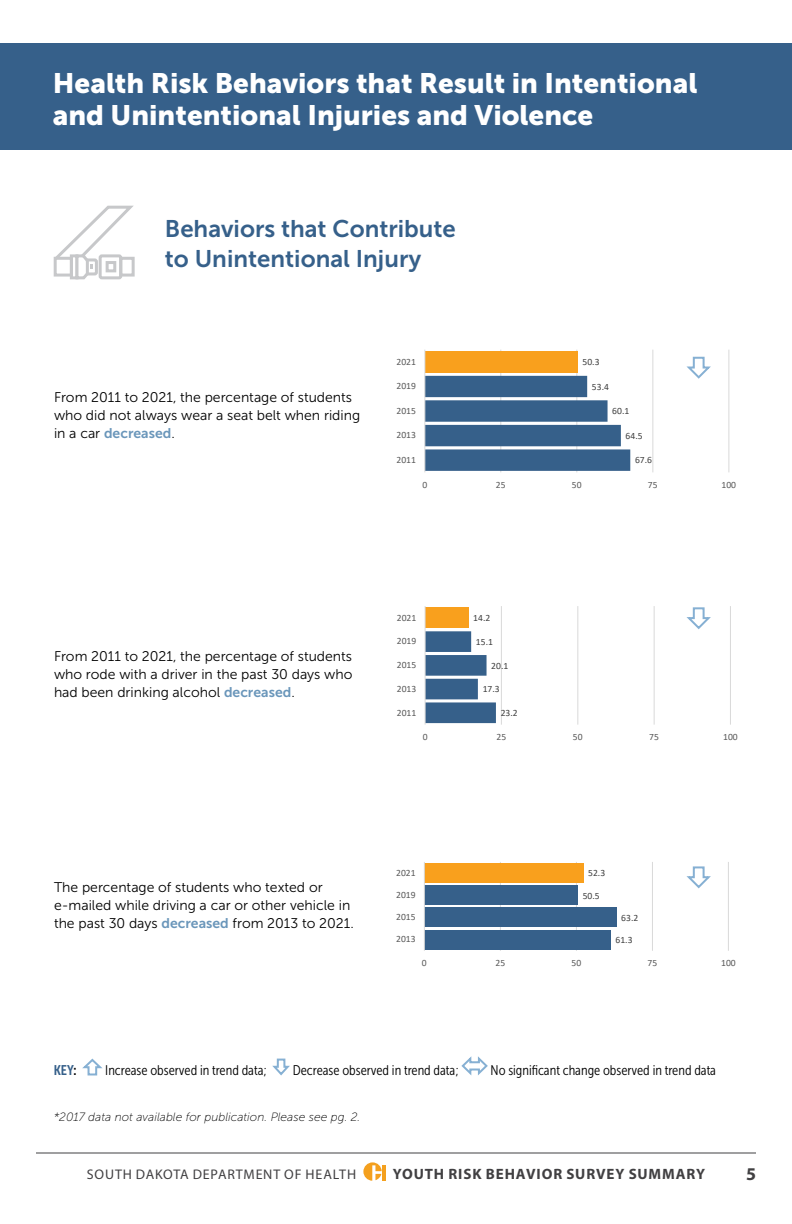
<style>
.page{position:relative;width:792px;height:1224px;background:#fff}
.page>*{position:absolute;margin:0;border:0;box-sizing:border-box;transform-origin:0 0}
.t1{font:28px/32px "Museo Sans 900";color:#fff}
.t2{font:24px/30px "Museo Sans 700";color:#36608a}
.t3{font:700 18px "Myriad Pro";color:#414042}
.t4{font:700 15px "Myriad Pro";letter-spacing:.06em;color:#414042}
.t5{font:14px/18px "Museo Sans 300";color:#000}
.t6{font:14px "Museo Sans Cond 300";color:#000}
.t7{font:14px "Myriad Pro";letter-spacing:.055em;color:#414042}
.t8{font:14px "Museo Sans 700";color:#6a96ba}
.t9{font:14px "Museo Sans Cond 700";color:#36608a}
.t10{font:italic 12px "Museo Sans 100";color:#000}
.t11{font:9.6px "Calibri";letter-spacing:.005em;color:#595959}
.t12{font:9.6px "Calibri";letter-spacing:.005em;color:#404040}
.s1{font-family:"Museo Sans 300";color:#000}
.s2{font-family:"Museo Sans 700";color:#6a96ba}
.s3{color:#000}
</style>
<div class="page">
<hr style="left:383px;top:1165px;width:3px;height:16px;background:#f4a01e">
<svg style="left:363px;top:1162px;width:19px;height:19px"></svg>
<hr style="left:36px;top:1152px;width:720px;height:2px;background:#414042">
<div style="left:0;top:43px;width:792px;height:107px;background:#36608a"></div>
<svg style="left:53px;top:205px;width:82px;height:75px"></svg>
<svg style="left:82px;top:1058px;width:21px;height:18px"></svg>
<svg style="left:272px;top:1058px;width:18px;height:18px"></svg>
<svg style="left:461px;top:1056px;width:27px;height:20px"></svg>
<hr style="left:501px;top:606px;width:1px;height:119px;background:#d9d9d9">
<hr style="left:577px;top:606px;width:1px;height:119px;background:#d9d9d9">
<hr style="left:654px;top:606px;width:1px;height:119px;background:#d9d9d9">
<hr style="left:730px;top:606px;width:1px;height:119px;background:#d9d9d9">
<div style="left:425px;top:608px;width:43px;height:20px;background:#f9a01d"></div>
<svg style="left:426px;top:631px;width:70px;height:92px"></svg>
<hr style="left:425px;top:606px;width:1px;height:119px;background:#d9d9d9">
<svg style="left:686px;top:607px;width:25px;height:23px"></svg>
<hr style="left:500px;top:350px;width:1px;height:122px;background:#d9d9d9">
<hr style="left:576px;top:350px;width:1px;height:122px;background:#d9d9d9">
<hr style="left:653px;top:350px;width:1px;height:122px;background:#d9d9d9">
<hr style="left:729px;top:350px;width:1px;height:122px;background:#d9d9d9">
<div style="left:425px;top:351px;width:153px;height:22px;background:#f9a01d"></div>
<svg style="left:426px;top:376px;width:204px;height:95px;background:#597b9e"></svg>
<hr style="left:425px;top:350px;width:1px;height:122px;background:#d9d9d9">
<svg style="left:686px;top:356px;width:25px;height:23px"></svg>
<svg style="left:686px;top:866px;width:25px;height:23px"></svg>
<hr style="left:500px;top:862px;width:1px;height:89px;background:#d9d9d9">
<hr style="left:576px;top:862px;width:1px;height:89px;background:#d9d9d9">
<hr style="left:652px;top:862px;width:1px;height:89px;background:#d9d9d9">
<hr style="left:728px;top:862px;width:1px;height:89px;background:#d9d9d9">
<div style="left:424px;top:930px;width:187px;height:19px;background:#36608a"></div>
<div style="left:424px;top:908px;width:193px;height:19px;background:#36608a"></div>
<div style="left:424px;top:886px;width:154px;height:19px;background:#36608a"></div>
<div style="left:424px;top:863px;width:159px;height:20px;background:#f9a01d"></div>
<hr style="left:424px;top:862px;width:1px;height:89px;background:#d9d9d9">
<h1 class="t1" style="left:53px;top:67px;width:646px">Health Risk Behaviors that Result in Intentional and Unintentional Injuries and Violence</h1>
<h2 class="t2" style="left:165px;top:213px;width:292px">Behaviors that Contribute to Unintentional Injury</h2>
<p class="t11" style="left:397px;top:355px;width:21px">2021</p>
<p class="t12" style="left:582px;top:355px;width:19px">50.3</p>
<p class="t11" style="left:397px;top:379px;width:21px">2019</p>
<p class="t12" style="left:592px;top:380px;width:19px">53.4</p>
<p class="t5" style="left:54px;top:389px;width:308px">From 2011 to 2021, the percentage of students who did not always wear a seat belt when riding</p>
<p class="t8" style="left:54px;top:426px;width:122px"><span class="s1">in a car</span> decreased<span class="s1">.</span></p>
<p class="t11" style="left:397px;top:404px;width:21px">2015</p>
<p class="t11" style="left:397px;top:428px;width:21px">2013</p>
<p class="t12" style="left:612px;top:404px;width:19px">60.1</p>
<p class="t12" style="left:626px;top:429px;width:19px">64.5</p>
<p class="t11" style="left:397px;top:453px;width:21px">2011</p>
<p class="t12" style="left:635px;top:454px;width:19px">67.6</p>
<p class="t11" style="left:422px;top:478px;width:6px">0</p>
<p class="t11" style="left:496px;top:478px;width:11px">25</p>
<p class="t11" style="left:572px;top:478px;width:11px">50</p>
<p class="t11" style="left:648px;top:478px;width:11px">75</p>
<p class="t11" style="left:722px;top:478px;width:16px">100</p>
<p class="t5" style="left:54px;top:648px;width:300px;text-align:justify">From 2011 to 2021, the percentage of students who rode with a driver in the past 30 days who had been drinking alcohol <span class="s2">decreased</span>.</p>
<p class="t11" style="left:397px;top:611px;width:21px">2021</p>
<p class="t12" style="left:473px;top:611px;width:19px">14.2</p>
<p class="t11" style="left:397px;top:635px;width:21px">2019</p>
<p class="t12" style="left:476px;top:635px;width:19px">15.1</p>
<p class="t11" style="left:397px;top:658px;width:21px">2015</p>
<p class="t12" style="left:491px;top:659px;width:19px">20.1</p>
<p class="t11" style="left:397px;top:682px;width:21px">2013</p>
<p class="t12" style="left:483px;top:682px;width:19px">17.3</p>
<p class="t11" style="left:397px;top:706px;width:21px">2011</p>
<p class="t12" style="left:501px;top:706px;width:19px">23.2</p>
<p class="t11" style="left:423px;top:730px;width:6px">0</p>
<p class="t11" style="left:497px;top:730px;width:11px">25</p>
<p class="t11" style="left:573px;top:730px;width:11px">50</p>
<p class="t11" style="left:649px;top:730px;width:11px">75</p>
<p class="t11" style="left:723px;top:730px;width:16px">100</p>
<p class="t5" style="left:54px;top:879px;width:301px">The percentage of students who texted or e-mailed while driving a car or other vehicle in the past 30 days <span class="s2">decreased</span> from 2013 to 2021.</p>
<p class="t11" style="left:396px;top:866px;width:21px">2021</p>
<p class="t12" style="left:588px;top:866px;width:19px">52.3</p>
<p class="t11" style="left:396px;top:888px;width:21px">2019</p>
<p class="t12" style="left:583px;top:889px;width:19px">50.5</p>
<p class="t11" style="left:396px;top:910px;width:21px">2015</p>
<p class="t12" style="left:621px;top:911px;width:19px">63.2</p>
<p class="t11" style="left:396px;top:933px;width:21px">2013</p>
<p class="t12" style="left:616px;top:933px;width:19px">61.3</p>
<p class="t11" style="left:422px;top:956px;width:6px">0</p>
<p class="t11" style="left:496px;top:956px;width:11px">25</p>
<p class="t11" style="left:572px;top:956px;width:11px">50</p>
<p class="t11" style="left:648px;top:956px;width:11px">75</p>
<p class="t11" style="left:721px;top:956px;width:16px">100</p>
<p class="t9" style="left:54px;top:1063px;width:24px">KEY<span class="s3">:</span></p>
<p class="t6" style="left:105px;top:1063px;width:163px">Increase observed in trend data;</p>
<p class="t6" style="left:293px;top:1063px;width:167px">Decrease observed in trend data;</p>
<p class="t6" style="left:491px;top:1063px;width:227px">No significant change observed in trend data</p>
<p class="t10" style="left:54px;top:1111px;width:308px">*2017 data not available for publication. Please see pg. 2.</p>
<p class="t7" style="left:87px;top:1166px;width:271px">SOUTH DAKOTA DEPARTMENT OF HEALTH</p>
<p class="t4" style="left:393px;top:1164px;width:314px">YOUTH RISK BEHAVIOR SURVEY SUMMARY</p>
<p class="t3" style="left:746px;top:1162px;width:11px">5</p>
</div>
